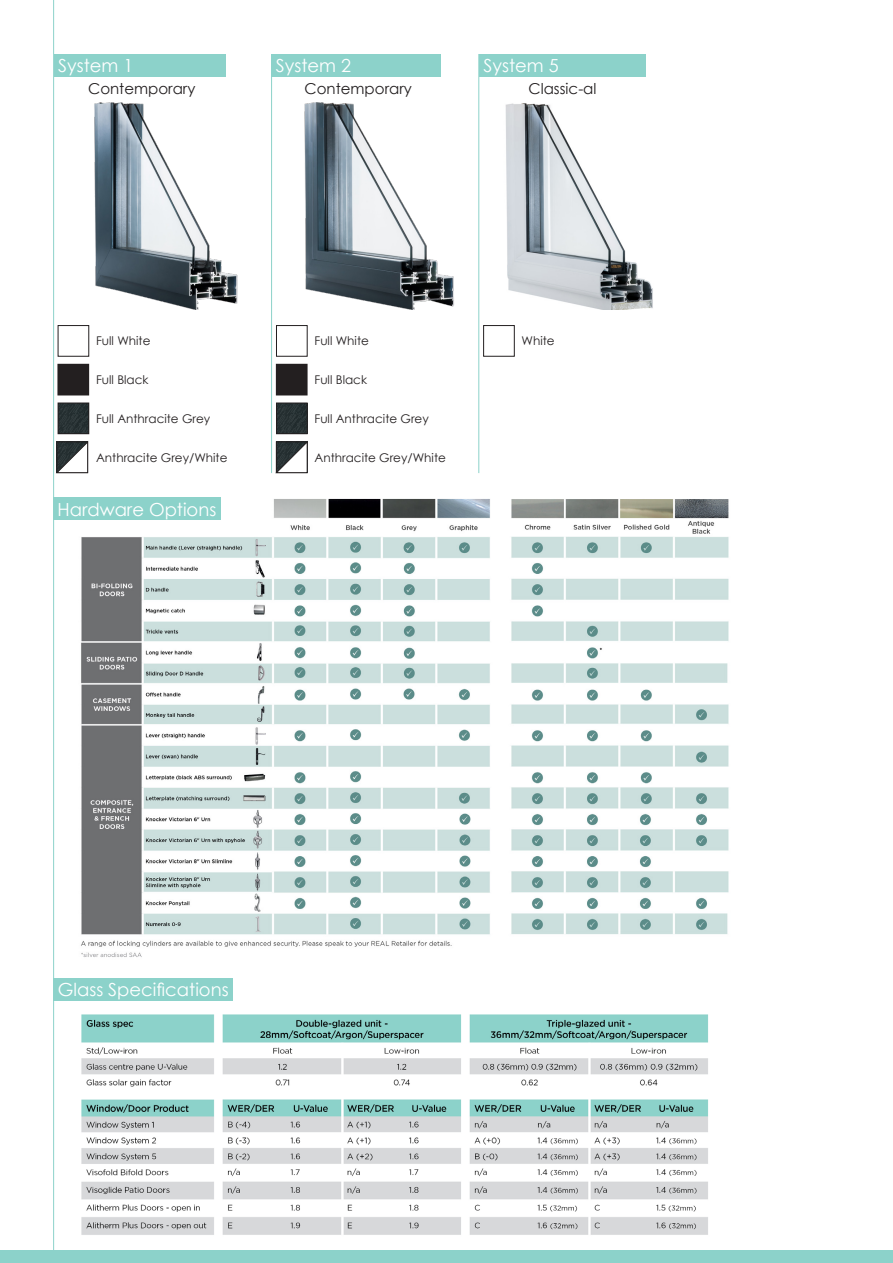
<style>
.page{position:relative;width:893px;height:1263px;background:#fff}
.page>*{position:absolute;margin:0;border:0;box-sizing:border-box;transform-origin:0 0}
.t1{font:18px "Century Gothic";color:#fff}
.t2{font:15px "Century Gothic";color:#231f20}
.t3{font:12px "Century Gothic";color:#231f20}
</style>
<div class="page">
<div style="left:54px;top:978px;width:179px;height:22px;background:#8cd2ca"></div>
<div style="left:0;top:1250px;width:893px;height:13px;background:#8cd2ca"></div>
<div style="left:54px;top:54px;width:172px;height:22px;background:#8cd2ca"></div>
<hr style="left:53px;top:0;width:1px;height:1263px;background:#8cd2ca">
<div style="left:276px;top:325px;width:31px;height:31px;border:1px solid #231f20"></div>
<img style="left:60px;top:405px;width:27px;height:27px">
<div style="left:58px;top:403px;width:31px;height:31px;border:1px solid #231f20"></div>
<img style="left:278px;top:405px;width:27px;height:27px">
<div style="left:276px;top:403px;width:31px;height:31px;border:1px solid #231f20"></div>
<div style="left:272px;top:54px;width:169px;height:22px;background:#8cd2ca"></div>
<div style="left:479px;top:54px;width:167px;height:22px;background:#8cd2ca"></div>
<div style="left:483px;top:325px;width:31px;height:31px;border:1px solid #231f20"></div>
<img style="left:94px;top:103px;width:144px;height:206px">
<img style="left:304px;top:103px;width:150px;height:206px">
<img style="left:505px;top:103px;width:148px;height:206px">
<svg style="left:56px;top:441px;width:32px;height:32px"></svg>
<svg style="left:276px;top:441px;width:31px;height:32px"></svg>
<div style="left:58px;top:364px;width:31px;height:31px;background:#231f20"></div>
<div style="left:276px;top:364px;width:31px;height:31px;background:#231f20"></div>
<hr style="left:271px;top:54px;width:1px;height:419px;background:#8cd2ca">
<hr style="left:478px;top:54px;width:1px;height:419px;background:#8cd2ca">
<img style="left:72px;top:497px;width:657px;height:460px">
<img style="left:81px;top:1014px;width:628px;height:221px">
<div style="left:53px;top:498px;width:168px;height:22px;background:#8cd2ca"></div>
<p class="t1" style="left:58px;top:54px;width:77px">System 1</p>
<p class="t1" style="left:276px;top:54px;width:77px">System 2</p>
<p class="t1" style="left:483px;top:54px;width:77px">System 5</p>
<p class="t2" style="left:88px;top:79px;width:109px">Contemporary</p>
<p class="t2" style="left:305px;top:79px;width:109px">Contemporary</p>
<p class="t2" style="left:528px;top:79px;width:70px">Classic-al</p>
<p class="t3" style="left:96px;top:334px;width:56px">Full White</p>
<p class="t3" style="left:315px;top:334px;width:56px">Full White</p>
<p class="t3" style="left:96px;top:372px;width:54px">Full Black</p>
<p class="t3" style="left:315px;top:372px;width:54px">Full Black</p>
<p class="t3" style="left:96px;top:411px;width:116px">Full Anthracite Grey</p>
<p class="t3" style="left:315px;top:411px;width:116px">Full Anthracite Grey</p>
<p class="t3" style="left:96px;top:450px;width:133px">Anthracite Grey/White</p>
<p class="t3" style="left:315px;top:450px;width:133px">Anthracite Grey/White</p>
<p class="t1" style="left:58px;top:498px;width:160px">Hardware Options</p>
<p class="t3" style="left:522px;top:334px;width:35px">White</p>
<p class="t1" style="left:58px;top:978px;width:172px">Glass Specifications</p>
</div>
